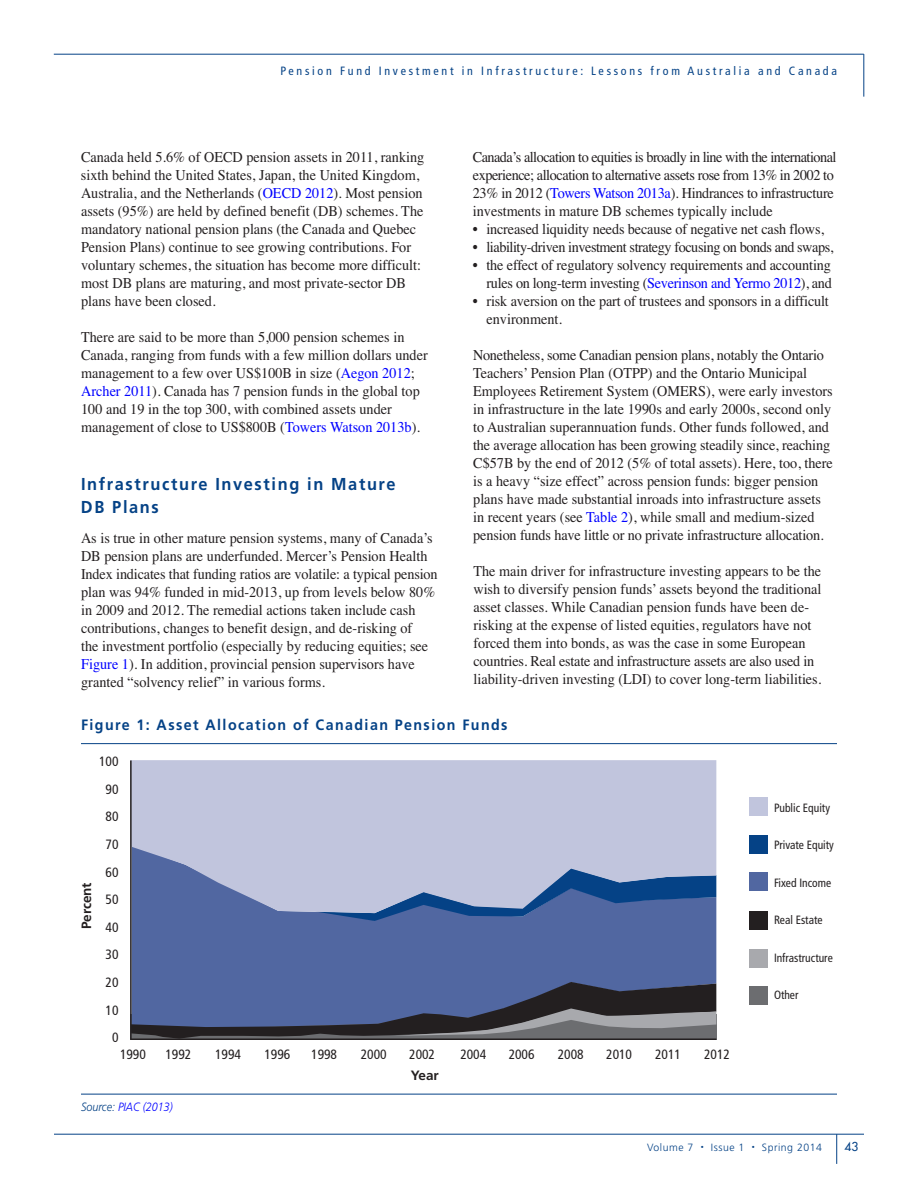
<style>
.page{position:relative;width:918px;height:1188px;background:#fff}
.page>*{position:absolute;margin:0;border:0;box-sizing:border-box;transform-origin:0 0}
.t1{font:700 17.25px/22.5px "Frutiger";letter-spacing:.1em;color:#054286;scale:.95 1}
.t2{font:15px/18px "Times";color:#231f20;scale:.95 1}
.t3{font:15px/18px "Times";letter-spacing:-.03em;color:#231f20;scale:.95 1}
.t4{font:700 15px "Frutiger";letter-spacing:.1em;color:#054286;scale:.95 1}
.t5{font:condensed 13.5px/27.6px "Frutiger";color:#231f20;text-align:right}
.t6{font:700 13.5px "Frutiger";color:#231f20}
.t7{font:condensed 12px "Frutiger";letter-spacing:.225em;color:#054286}
.t8{font:condensed 12px "Frutiger";color:#231f20;scale:.96 1}
.t9{font:italic 300 12px "Frutiger";color:#00f;scale:.9 1}
.t10{font:12px "Futura";color:#054286}
.t11{font:300 10.5px "Frutiger";letter-spacing:.05em;color:#054286}
.s1{color:#00f}
.s2{color:#054286}
.s3{font-size:6px}
</style>
<div class="page">
<hr style="left:54px;top:54px;width:810px;height:1px;background:#054286">
<hr style="left:864px;top:54px;width:1px;height:43px;background:#054286">
<hr style="left:54px;top:1134px;width:810px;height:1px;background:#054286">
<hr style="left:836px;top:1134px;width:1px;height:30px;background:#054286">
<hr style="left:81px;top:743px;width:756px;height:1px;background:#054286">
<hr style="left:81px;top:1094px;width:756px;height:1px;background:#054286">
<div style="left:749px;top:798px;width:18px;height:18px;background:#c1c5dd"></div>
<div style="left:749px;top:835px;width:18px;height:18px;background:#054286"></div>
<div style="left:749px;top:873px;width:18px;height:18px;background:#5167a1"></div>
<div style="left:749px;top:911px;width:18px;height:18px;background:#231f20"></div>
<div style="left:749px;top:949px;width:18px;height:18px;background:#a8a9ad"></div>
<div style="left:749px;top:986px;width:18px;height:18px;background:#6c6d70"></div>
<hr style="left:131px;top:1038px;width:585px;height:2px;background:#231f20">
<div style="left:132px;top:913px;width:584px;height:69px;background:#5167a1"></div>
<svg style="left:132px;top:982px;width:584px;height:57px;background:#4c5675"></svg>
<svg style="left:315px;top:913px;width:401px;height:8px;background:#45619c"></svg>
<svg style="left:132px;top:760px;width:584px;height:153px;background:#acb5d2"></svg>
<hr style="left:130px;top:760px;width:2px;height:280px;background:#231f20">
<p class="t7" style="left:281px;top:66px;width:558px">Pension Fund Investment in Infrastructure: Lessons from Australia and Canada</p>
<p class="t2" style="left:81px;top:148px;width:363px">Canada held 5.6% of OECD pension assets in 2011, ranking sixth behind the United States, Japan, the United Kingdom, Australia, and the Netherlands (<span class="s1">OECD 2012</span>). Most pension assets (95%) are held by defined benefit (DB) schemes. The mandatory national pension plans (the Canada and Quebec Pension Plans) continue to see growing contributions. For voluntary schemes, the situation has become more difficult: most DB plans are maturing, and most private-sector DB plans have been closed.</p>
<p class="t2" style="left:81px;top:328px;width:366px">There are said to be more than 5,000 pension schemes in Canada, ranging from funds with a few million dollars under management to a few over US$100B in size (<span class="s1">Aegon 2012</span>; <span class="s1">Archer 2011</span>). Canada has 7 pension funds in the global top 100 and 19 in the top 300, with combined assets under management of close to US$800B (<span class="s1">Towers Watson 2013b</span>).</p>
<p class="t3" style="left:473px;top:148px;width:385px">Canada’s allocation to equities is broadly in line with the international experience; allocation to alternative assets rose from 13% in 2002 to 23% in 2012 (<span class="s1">Towers Watson 2013a</span>). Hindrances to infrastructure investments in mature DB schemes typically include</p>
<p class="t2" style="left:473px;top:220px;width:371px">• increased liquidity needs because of negative net cash flows,</p>
<p class="t3" style="left:473px;top:238px;width:381px">• liability-driven investment strategy focusing on bonds and swaps,</p>
<p class="t2" style="left:473px;top:256px;width:379px;text-align:right">• the effect of regulatory solvency requirements and accounting rules on long-term investing (<span class="s1">Severinson and Yermo 2012</span>), and</p>
<p class="t2" style="left:486px;top:292px;width:362px;text-indent:-14px">• risk aversion on the part of trustees and sponsors in a difficult environment.</p>
<p class="t2" style="left:473px;top:346px;width:380px">Nonetheless, some Canadian pension plans, notably the Ontario Teachers’ Pension Plan (OTPP) and the Ontario Municipal Employees Retirement System (OMERS), were early investors in infrastructure in the late 1990s and early 2000s, second only to Australian superannuation funds. Other funds followed, and the average allocation has been growing steadily since, reaching C$57B by the end of 2012 (5% of total assets). Here, too, there is a heavy “size effect” across pension funds: bigger pension plans have made substantial inroads into infrastructure assets in recent years (see <span class="s1">Table 2</span>), while small and medium-sized pension funds have little or no private infrastructure allocation.</p>
<p class="t2" style="left:473px;top:562px;width:368px">The main driver for infrastructure investing appears to be the wish to diversify pension funds’ assets beyond the traditional asset classes. While Canadian pension funds have been de&shy;risking at the expense of listed equities, regulators have not forced them into bonds, as was the case in some European countries. Real estate and infrastructure assets are also used in liability-driven investing (LDI) to cover long-term liabilities.</p>
<p class="t4" style="left:81px;top:719px;width:451px">Figure 1: Asset Allocation of Canadian Pension Funds</p>
<p class="t1" style="left:81px;top:474px;width:333px">Infrastructure Investing in Mature<br>DB Plans</p>
<p class="t2" style="left:81px;top:528px;width:377px">As is true in other mature pension systems, many of Canada’s DB pension plans are underfunded. Mercer’s Pension Health Index indicates that funding ratios are volatile: a typical pension plan was 94% funded in mid-2013, up from levels below 80% in 2009 and 2012. The remedial actions taken include cash contributions, changes to benefit design, and de-risking of<br>the investment portfolio (especially by reducing equities; see <span class="s1">Figure 1</span>). In addition, provincial pension supervisors have granted “solvency relief” in various forms.</p>
<p class="t6" style="left:81px;top:929px;width:48px;rotate:-90deg">Percent</p>
<p class="t5" style="left:99px;top:749px;width:21px">100<br>90<br>80<br>70<br>60<br>50<br>40<br>30<br>20<br>10<br>0</p>
<p class="t5" style="left:120px;top:1042px;width:27px">1990</p>
<p class="t5" style="left:165px;top:1042px;width:27px">1992</p>
<p class="t5" style="left:215px;top:1042px;width:27px">1994</p>
<p class="t5" style="left:264px;top:1042px;width:27px">1996</p>
<p class="t5" style="left:311px;top:1042px;width:27px">1998</p>
<p class="t5" style="left:361px;top:1042px;width:27px">2000</p>
<p class="t5" style="left:409px;top:1042px;width:27px">2002</p>
<p class="t5" style="left:460px;top:1042px;width:27px">2004</p>
<p class="t5" style="left:509px;top:1042px;width:27px">2006</p>
<p class="t5" style="left:558px;top:1042px;width:27px">2008</p>
<p class="t5" style="left:606px;top:1042px;width:27px">2010</p>
<p class="t5" style="left:655px;top:1042px;width:27px">2011</p>
<p class="t5" style="left:704px;top:1042px;width:27px">2012</p>
<p class="t6" style="left:411px;top:1070px;width:29px">Year</p>
<p class="t9" style="left:81px;top:1102px;width:103px"><span class="s2">Source:</span> PIAC (2013)</p>
<p class="t8" style="left:774px;top:803px;width:60px">Public Equity</p>
<p class="t8" style="left:774px;top:840px;width:64px">Private Equity</p>
<p class="t8" style="left:774px;top:878px;width:61px">Fixed Income</p>
<p class="t8" style="left:774px;top:915px;width:52px">Real Estate</p>
<p class="t8" style="left:774px;top:953px;width:63px">Infrastructure</p>
<p class="t8" style="left:774px;top:990px;width:27px">Other</p>
<p class="t11" style="left:647px;top:1143px;width:176px">Volume 7 <span class="s3">•</span> Issue 1 <span class="s3">•</span> Spring 2014</p>
<p class="t10" style="left:845px;top:1141px;width:15px">43</p>
</div>
